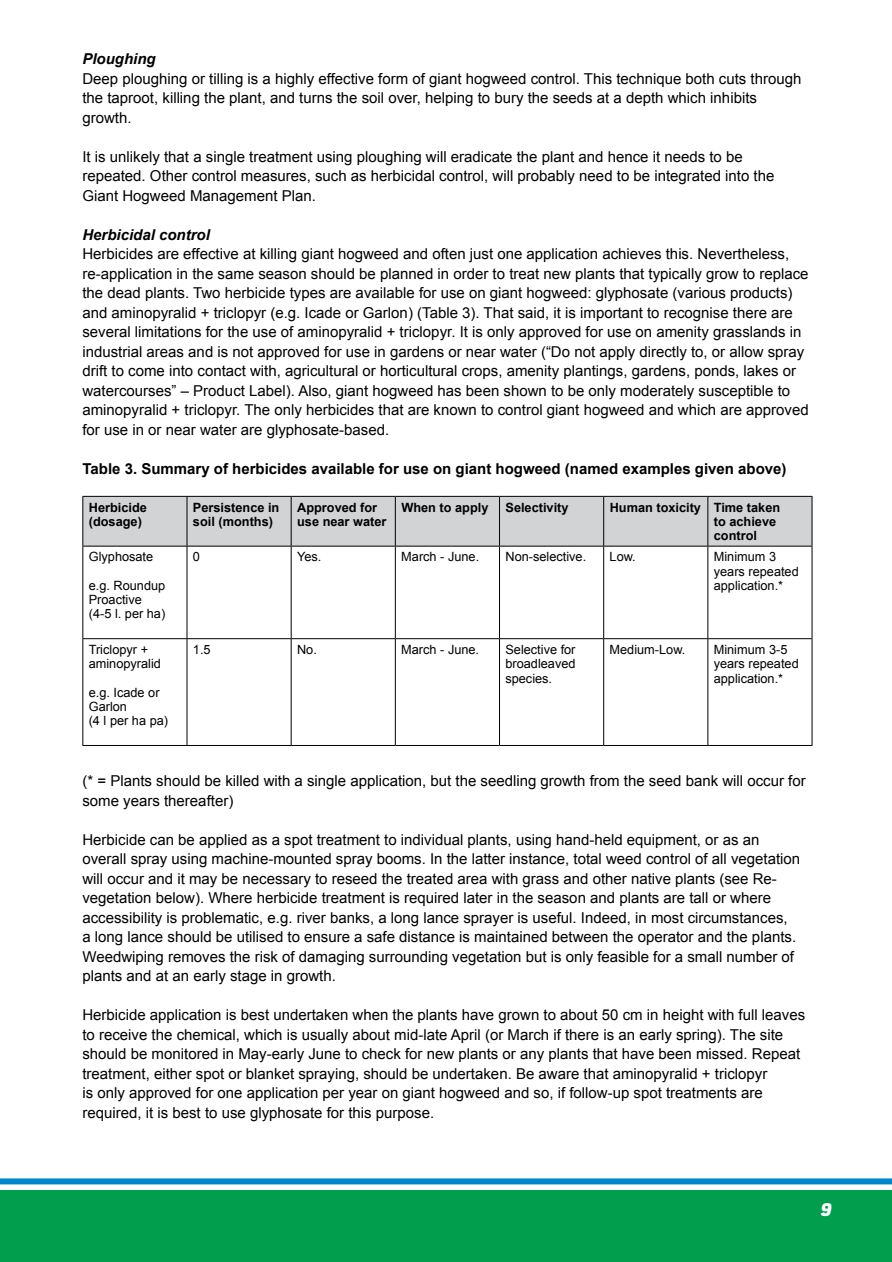
<style>
.page{position:relative;width:892px;height:1262px;background:#fff}
.page>*{position:absolute;margin:0;border:0;box-sizing:border-box;transform-origin:0 0}
.t1{font:italic 900 18px "Azbuka";color:#fff}
.t2{font:15px/19.5px "Arial";color:#000}
.t3{font:700 15px "Arial";color:#000}
.t4{font:italic 700 15px "Arial";color:#000}
.t5{font:12.75px/14.2px "Arial";color:#000}
.t6{font:700 12.75px/14.2px "Arial";color:#000}
</style>
<div class="page">
<div style="left:0;top:1190px;width:892px;height:72px;background:#009e4d"></div>
<div style="left:0;top:1178px;width:892px;height:6px;background:#0084ca"></div>
<div style="left:83px;top:497px;width:729px;height:49px;background:#d1d3d4"></div>
<hr style="left:82px;top:496px;width:105px;height:1px;background:#000">
<hr style="left:82px;top:497px;width:1px;height:49px;background:#000">
<hr style="left:187px;top:496px;width:104px;height:1px;background:#000">
<hr style="left:187px;top:497px;width:1px;height:49px;background:#000">
<hr style="left:291px;top:496px;width:104px;height:1px;background:#000">
<hr style="left:291px;top:497px;width:1px;height:49px;background:#000">
<hr style="left:395px;top:496px;width:105px;height:1px;background:#000">
<hr style="left:395px;top:497px;width:1px;height:49px;background:#000">
<hr style="left:500px;top:496px;width:104px;height:1px;background:#000">
<hr style="left:499px;top:497px;width:1px;height:49px;background:#000">
<hr style="left:604px;top:496px;width:104px;height:1px;background:#000">
<hr style="left:603px;top:497px;width:1px;height:49px;background:#000">
<hr style="left:708px;top:496px;width:104px;height:1px;background:#000">
<hr style="left:707px;top:497px;width:1px;height:49px;background:#000">
<hr style="left:812px;top:497px;width:1px;height:49px;background:#000">
<hr style="left:82px;top:546px;width:105px;height:1px;background:#000">
<hr style="left:82px;top:546px;width:1px;height:92px;background:#000">
<hr style="left:187px;top:546px;width:104px;height:1px;background:#000">
<hr style="left:187px;top:546px;width:1px;height:92px;background:#000">
<hr style="left:291px;top:546px;width:104px;height:1px;background:#000">
<hr style="left:291px;top:546px;width:1px;height:92px;background:#000">
<hr style="left:395px;top:546px;width:105px;height:1px;background:#000">
<hr style="left:395px;top:546px;width:1px;height:92px;background:#000">
<hr style="left:500px;top:546px;width:104px;height:1px;background:#000">
<hr style="left:499px;top:546px;width:1px;height:92px;background:#000">
<hr style="left:604px;top:546px;width:104px;height:1px;background:#000">
<hr style="left:603px;top:546px;width:1px;height:92px;background:#000">
<hr style="left:708px;top:546px;width:104px;height:1px;background:#000">
<hr style="left:707px;top:546px;width:1px;height:92px;background:#000">
<hr style="left:812px;top:546px;width:1px;height:92px;background:#000">
<hr style="left:82px;top:638px;width:105px;height:1px;background:#000">
<hr style="left:82px;top:639px;width:1px;height:106px;background:#000">
<hr style="left:187px;top:638px;width:104px;height:1px;background:#000">
<hr style="left:187px;top:639px;width:1px;height:106px;background:#000">
<hr style="left:291px;top:638px;width:104px;height:1px;background:#000">
<hr style="left:291px;top:639px;width:1px;height:106px;background:#000">
<hr style="left:395px;top:638px;width:105px;height:1px;background:#000">
<hr style="left:395px;top:639px;width:1px;height:106px;background:#000">
<hr style="left:500px;top:638px;width:104px;height:1px;background:#000">
<hr style="left:499px;top:639px;width:1px;height:106px;background:#000">
<hr style="left:604px;top:638px;width:104px;height:1px;background:#000">
<hr style="left:603px;top:639px;width:1px;height:106px;background:#000">
<hr style="left:708px;top:638px;width:104px;height:1px;background:#000">
<hr style="left:707px;top:639px;width:1px;height:106px;background:#000">
<hr style="left:812px;top:639px;width:1px;height:106px;background:#000">
<hr style="left:82px;top:745px;width:105px;height:1px;background:#000">
<hr style="left:187px;top:745px;width:104px;height:1px;background:#000">
<hr style="left:291px;top:745px;width:104px;height:1px;background:#000">
<hr style="left:395px;top:745px;width:105px;height:1px;background:#000">
<hr style="left:500px;top:745px;width:104px;height:1px;background:#000">
<hr style="left:604px;top:745px;width:104px;height:1px;background:#000">
<hr style="left:708px;top:745px;width:104px;height:1px;background:#000">
<p class="t4" style="left:82px;top:49px;width:75px">Ploughing</p>
<p class="t2" style="left:82px;top:69px;width:721px">Deep ploughing or tilling is a highly effective form of giant hogweed control. This technique both cuts through the taproot, killing the plant, and turns the soil over, helping to bury the seeds at a depth which inhibits growth.</p>
<p class="t2" style="left:82px;top:147px;width:693px">It is unlikely that a single treatment using ploughing will eradicate the plant and hence it needs to be repeated. Other control measures, such as herbicidal control, will probably need to be integrated into the<br>Giant Hogweed Management Plan.</p>
<p class="t4" style="left:82px;top:225px;width:129px">Herbicidal control</p>
<p class="t2" style="left:82px;top:245px;width:728px">Herbicides are effective at killing giant hogweed and often just one application achieves this. Nevertheless, re-application in the same season should be planned in order to treat new plants that typically grow to replace the dead plants. Two herbicide types are available for use on giant hogweed: glyphosate (various products) and aminopyralid + triclopyr (e.g. Icade or Garlon) (Table 3). That said, it is important to recognise there are several limitations for the use of aminopyralid + triclopyr. It is only approved for use on amenity grasslands in industrial areas and is not approved for use in gardens or near water (“Do not apply directly to, or allow spray drift to come into contact with, agricultural or horticultural crops, amenity plantings, gardens, ponds, lakes or watercourses” – Product Label). Also, giant hogweed has been shown to be only moderately susceptible to aminopyralid + triclopyr. The only herbicides that are known to control giant hogweed and which are approved for use in or near water are glyphosate-based.</p>
<p class="t3" style="left:82px;top:459px;width:706px">Table 3. Summary of herbicides available for use on giant hogweed (named examples given above)</p>
<p class="t6" style="left:89px;top:500px;width:60px">Herbicide (dosage)</p>
<p class="t6" style="left:193px;top:500px;width:88px">Persistence in soil (months)</p>
<p class="t6" style="left:297px;top:500px;width:91px">Approved for use near water</p>
<p class="t6" style="left:401px;top:500px;width:89px">When to apply</p>
<p class="t6" style="left:505px;top:500px;width:65px">Selectivity</p>
<p class="t6" style="left:714px;top:500px;width:68px;text-indent:-104px">Human toxicity Time taken to achieve control</p>
<p class="t5" style="left:89px;top:550px;width:66px">Glyphosate</p>
<p class="t5" style="left:89px;top:578px;width:78px">e.g. Roundup<br>Proactive (4-5 l. per ha)</p>
<p class="t5" style="left:193px;top:550px;width:9px">0</p>
<p class="t5" style="left:297px;top:550px;width:26px">Yes.</p>
<p class="t5" style="left:401px;top:550px;width:79px">March - June.</p>
<p class="t5" style="left:505px;top:550px;width:82px">Non-selective.</p>
<p class="t5" style="left:610px;top:550px;width:28px">Low.</p>
<p class="t5" style="left:714px;top:550px;width:87px">Minimum 3 years repeated application.*</p>
<p class="t5" style="left:89px;top:642px;width:74px">Triclopyr + aminopyralid</p>
<p class="t5" style="left:89px;top:685px;width:81px">e.g. Icade or<br>Garlon<br>(4 l per ha pa)</p>
<p class="t5" style="left:193px;top:642px;width:19px">1.5</p>
<p class="t5" style="left:297px;top:642px;width:21px">No.</p>
<p class="t5" style="left:401px;top:642px;width:79px">March - June.</p>
<p class="t5" style="left:505px;top:642px;width:72px;text-align:justify">Selective for broadleaved species.</p>
<p class="t5" style="left:610px;top:643px;width:77px">Medium-Low.</p>
<p class="t5" style="left:714px;top:643px;width:87px">Minimum 3-5 years repeated application.*</p>
<p class="t2" style="left:82px;top:771px;width:725px">(* = Plants should be killed with a single application, but the seedling growth from the seed bank will occur for some years thereafter)</p>
<p class="t2" style="left:82px;top:830px;width:719px">Herbicide can be applied as a spot treatment to individual plants, using hand-held equipment, or as an overall spray using machine-mounted spray booms. In the latter instance, total weed control of all vegetation will occur and it may be necessary to reseed the treated area with grass and other native plants (see Re&shy;vegetation below). Where herbicide treatment is required later in the season and plants are tall or where accessibility is problematic, e.g. river banks, a long lance sprayer is useful. Indeed, in most circumstances,<br>a long lance should be utilised to ensure a safe distance is maintained between the operator and the plants.<br>Weedwiping removes the risk of damaging surrounding vegetation but is only feasible for a small number of plants and at an early stage in growth.</p>
<p class="t2" style="left:82px;top:1005px;width:724px">Herbicide application is best undertaken when the plants have grown to about 50 cm in height with full leaves to receive the chemical, which is usually about mid-late April (or March if there is an early spring). The site should be monitored in May-early June to check for new plants or any plants that have been missed. Repeat treatment, either spot or blanket spraying, should be undertaken. Be aware that aminopyralid + triclopyr<br>is only approved for one application per year on giant hogweed and so, if follow-up spot treatments are required, it is best to use glyphosate for this purpose.</p>
<p class="t1" style="left:820px;top:1198px;width:16px">9</p>
</div>
